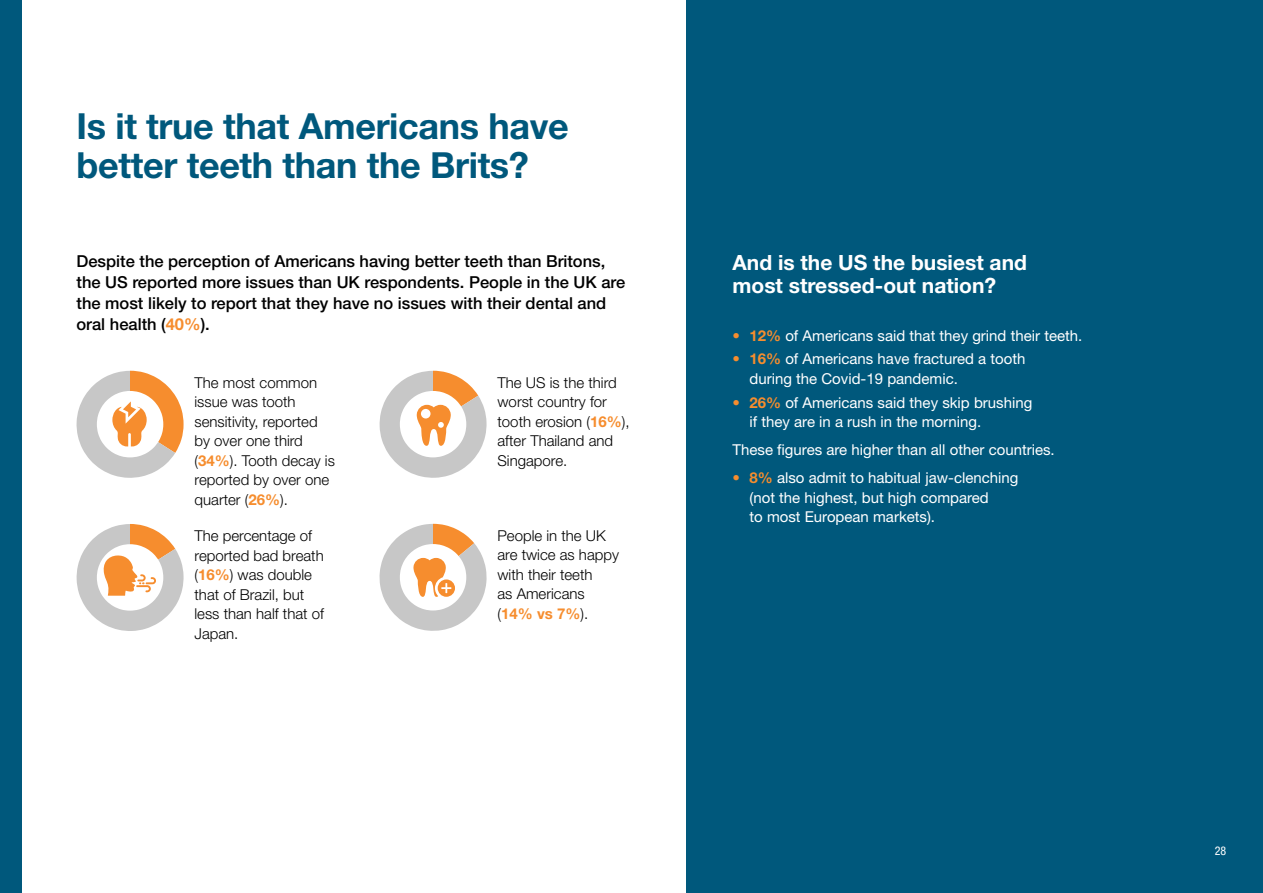
<style>
.page{position:relative;width:1263px;height:893px;background:#fff}
.page>*{position:absolute;margin:0;border:0;box-sizing:border-box;transform-origin:0 0}
.t1{font:150px "Chartwell Pies";color:#f68d2e}
.t2{font:700 36px/39px "Helvetica Neue LT Std";letter-spacing:-.01em;color:#00587c}
.t3{font:700 21px/22.5px "Helvetica Neue LT Std";color:#fff}
.t4{font:500 16.5px/21px "Helvetica Neue LT Std";color:#000}
.t5{font:300 15px/19.5px "Helvetica Neue LT Std";color:#000}
.t6{font:15px/19.5px "Helvetica Neue LT Std";color:#fff}
.t7{font:condensed 12px "Helvetica Neue LT Std";color:#fff}
.s1{font-weight:700;color:#f68d2e}
.s2{color:#c7c7c7}
.s3{color:#fff}
.s4{font-weight:300;color:#f68d2e}
</style>
<div class="page">
<div style="left:687px;top:0;width:576px;height:893px;background:#00587c"></div>
<svg style="left:112px;top:401px;width:35px;height:45px"></svg>
<svg style="left:103px;top:555px;width:53px;height:41px"></svg>
<svg style="left:417px;top:405px;width:34px;height:41px"></svg>
<svg style="left:413px;top:558px;width:42px;height:39px"></svg>
<div style="left:0;top:0;width:21px;height:893px;background:#00587c"></div>
<h2 class="t2" style="left:77px;top:106px;width:494px">Is it true that Americans have better teeth than the Brits?</h2>
<p class="t4" style="left:77px;top:250px;width:550px">Despite the perception of Americans having better teeth than Britons, the US reported more issues than UK respondents. People in the UK are the most likely to report that they have no issues with their dental and oral health (<span class="s1">40%</span>).</p>
<h1 class="t1" style="left:69px;top:332px;width:541px">34+<span class="s2">66</span><span class="s3">F</span> 16+<span class="s2">84</span><span class="s3">F</span></h1>
<p class="t5" style="left:497px;top:372px;width:134px">The US is the third worst country for tooth erosion (<span class="s1">16%</span>), after Thailand and<br>Singapore.</p>
<p class="t5" style="left:195px;top:372px;width:142px">The most common issue was tooth sensitivity, reported by over one third (<span class="s1">34%</span>). Tooth decay is reported by over one quarter (<span class="s1">26%</span>).</p>
<h1 class="t1" style="left:69px;top:485px;width:541px">16<span class="s2">84+</span><span class="s3">F</span> 14+<span class="s2">86</span><span class="s3">F</span></h1>
<p class="t5" style="left:497px;top:526px;width:123px">People in the UK are twice as happy with their teeth<br>as Americans (<span class="s1">14% vs 7%</span>).</p>
<p class="t5" style="left:195px;top:526px;width:131px">The percentage of reported bad breath (<span class="s1">16%</span>) was double that of Brazil, but less than half that of<br>Japan.</p>
<h3 class="t3" style="left:732px;top:251px;width:296px">And is the US the busiest and most stressed-out nation?</h3>
<p class="t6" style="left:732px;top:325px;width:351px"><span class="s4">•</span> <span class="s1">12%</span> of Americans said that they grind their teeth.</p>
<p class="t6" style="left:749px;top:349px;width:277px;text-indent:-17px"><span class="s4">•</span> <span class="s1">16%</span> of Americans have fractured a tooth during the Covid-19 pandemic.</p>
<p class="t6" style="left:749px;top:392px;width:284px;text-indent:-17px"><span class="s4">•</span> <span class="s1">26%</span> of Americans said they skip brushing if they are in a rush in the morning.</p>
<p class="t6" style="left:732px;top:440px;width:324px">These figures are higher than all other countries.</p>
<p class="t6" style="left:749px;top:468px;width:270px;text-indent:-17px"><span class="s4">•</span> <span class="s1">8%</span> also admit to habitual jaw-clenching (not the highest, but high compared<br>to most European markets).</p>
<p class="t7" style="left:1215px;top:843px;width:13px">28</p>
</div>
